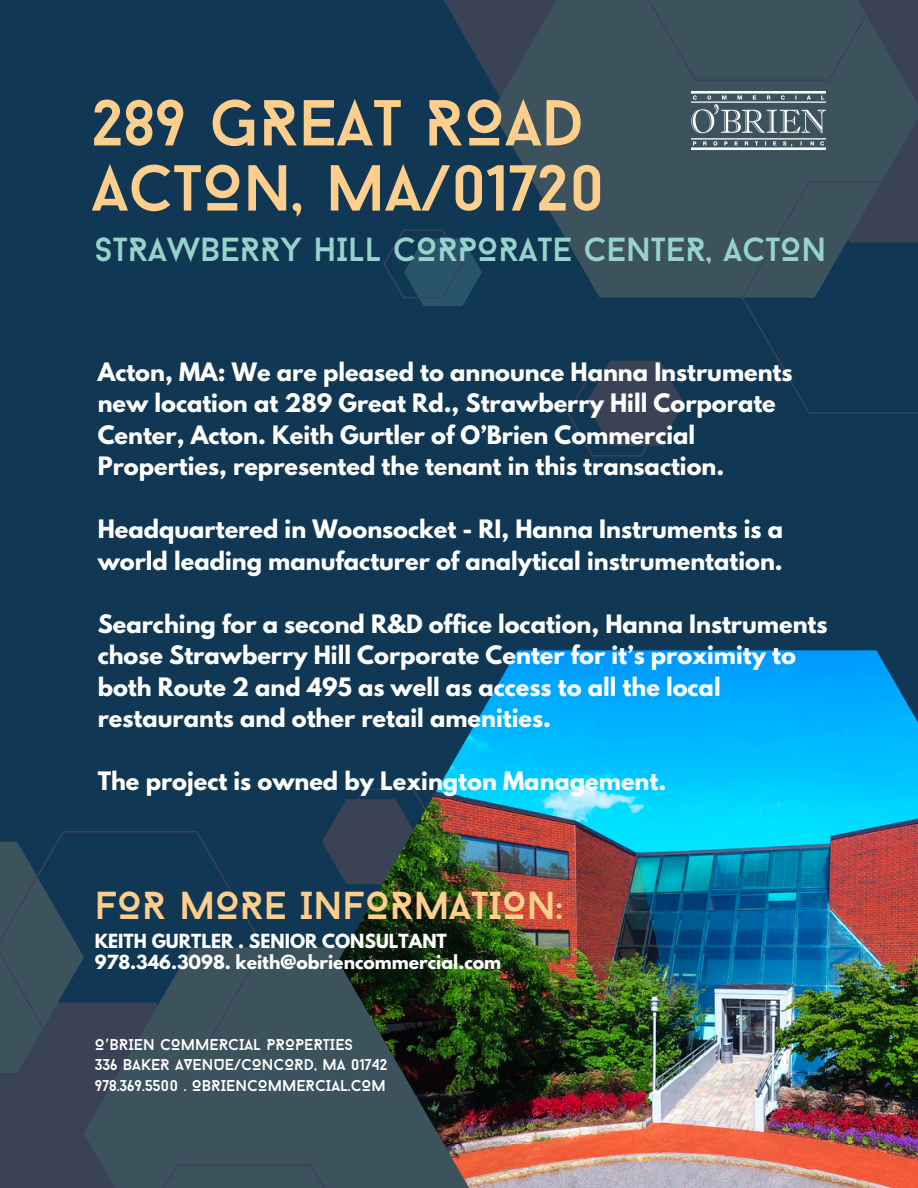
<style>
.page{position:relative;width:918px;height:1188px;background:#103754}
.page>*{position:absolute;margin:0;border:0;box-sizing:border-box;transform-origin:0 0}
.t1{font:64.8px "Baron Neue";color:#fece8c}
.t2{font:39px "Baron Neue";color:#fece8c}
.t3{font:33.3px "Baron Neue";color:#97d3cb}
.t4{font:700 22.5px/31.5px "League Spartan";color:#fff}
.t5{font:700 17.25px "League Spartan";color:#fff}
.t6{font:15.6px "Baron Neue";color:#fff}
.s1{font-family:"Noto Sans Gurmukhi"}
</style>
<div class="page">
<div style="left:0;top:1073px;width:84px;height:115px;background:#3a4356"></div>
<svg style="left:0;top:1064px;width:84px;height:9px"></svg>
<svg style="left:322px;top:814px;width:16px;height:55px"></svg>
<svg style="left:84px;top:947px;width:254px;height:241px;background:#3b515d"></svg>
<svg style="left:0;top:831px;width:264px;height:233px"></svg>
<div style="left:110px;top:1131px;width:228px;height:57px;background:#3c535e"></div>
<img style="left:338px;top:650px;width:580px;height:538px">
<svg style="left:444px;top:0;width:48px;height:83px;fill:#354256"></svg>
<svg style="left:383px;top:229px;width:99px;height:77px"></svg>
<svg style="left:492px;top:0;width:75px;height:241px;fill:#3c535e"></svg>
<svg style="left:567px;top:0;width:351px;height:457px"></svg>
<img style="left:692px;top:92px;width:134px;height:57px">
<p class="t1" style="left:92px;top:97px;width:494px">289 GREAT ROAD</p>
<p class="t1" style="left:92px;top:162px;width:515px">ACTON, MA/01720</p>
<p class="t3" style="left:95px;top:236px;width:733px">STRAWBERRY HILL CORPORATE CENTER, ACTON</p>
<p class="t4" style="left:98px;top:359px;width:696px">Acton, MA: We are pleased to announce Hanna Instruments new location at 289 Great Rd., Strawberry Hill Corporate Center, Acton. Keith Gurtler of O’Brien Commercial Properties, represented the tenant in this transaction.</p>
<p class="t4" style="left:98px;top:517px;width:687px">Headquartered in Woonsocket - RI, Hanna Instruments is a world leading manufacturer of analytical instrumentation.</p>
<p class="t4" style="left:98px;top:611px;width:731px">Searching for a second R&amp;D office location, Hanna Instruments chose Strawberry Hill Corporate Center for it’s proximity to both Route 2 and 495 as well as access to all the local restaurants and other retail amenities.</p>
<p class="t4" style="left:98px;top:769px;width:570px">The project is owned by Lexington Management.</p>
<p class="t2" style="left:95px;top:890px;width:470px">FOR MORE INFORMATION:</p>
<p class="t5" style="left:95px;top:932px;width:354px">KEITH GURTLER . SENIOR CONSULTANT</p>
<p class="t5" style="left:95px;top:953px;width:408px">978.346.3098. keith@obriencommercial.com</p>
<p class="t6" style="left:95px;top:1038px;width:260px">O<span class="s1">’</span>BRIEN COMMERCIAL PROPERTIES</p>
<p class="t6" style="left:95px;top:1059px;width:294px">336 BAKER AVENUE/CONCORD, MA 01742</p>
<p class="t6" style="left:95px;top:1080px;width:293px">978.369.5500 . OBRIENCOMMERCIAL.COM</p>
</div>
